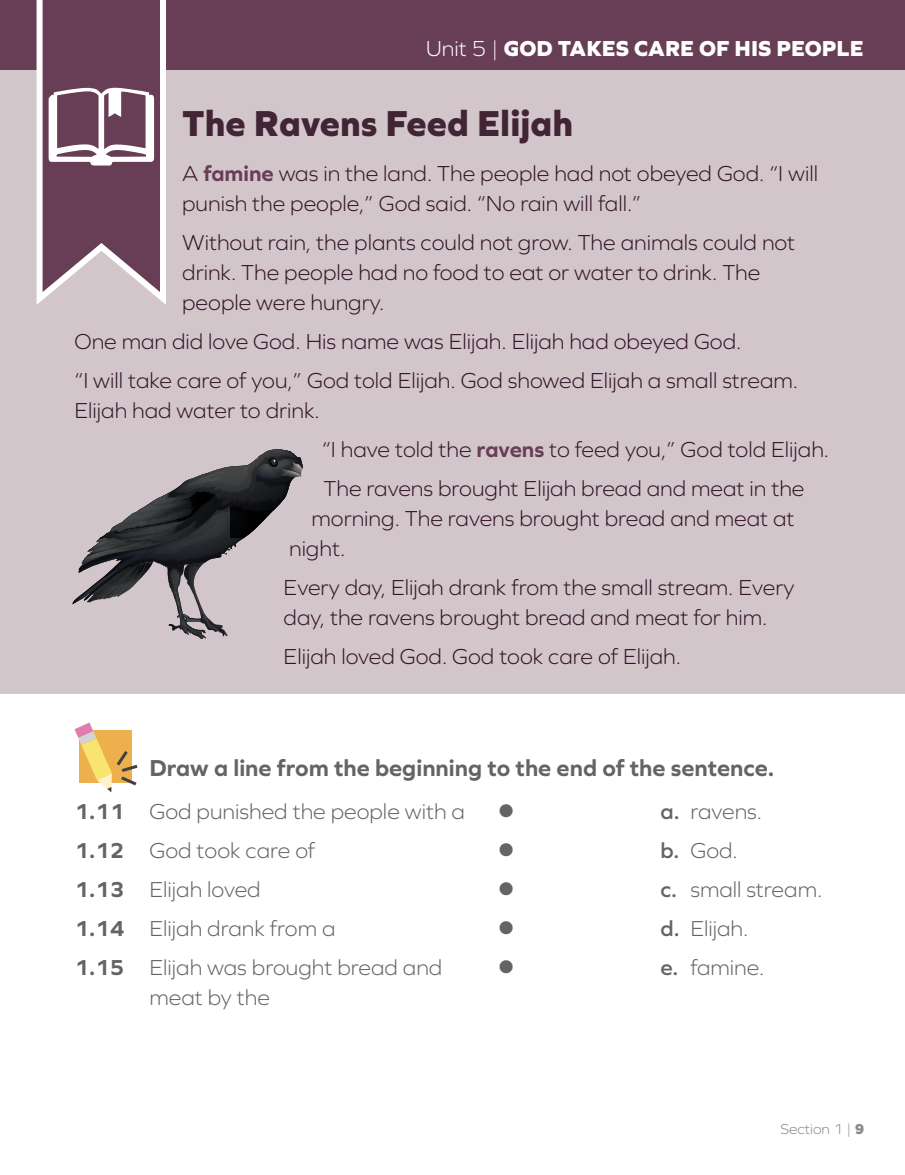
<style>
.page{position:relative;width:905px;height:1175px;background:#fff}
.page>*{position:absolute;margin:0;border:0;box-sizing:border-box;transform-origin:0 0}
.t1{font:800 37.5px "Graphie";color:#412535}
.t2{font:700 24px "Graphie";color:#636466}
.t3{font:300 22.5px/30px "Graphie";color:#331327}
.t4{font:300 22.5px/39px "Graphie";color:#636466}
.t5{font:800 22.5px "Graphie";color:#fff}
.t6{font:22.5px "Wingdings";color:#636466}
.t7{font:300 15px "Graphie";color:#87898c}
.s1{font-weight:300}
.s2{font-weight:700;color:#683d56}
.s3{font-weight:700}
.s4{font-weight:600}
.s5{font-weight:800}
</style>
<div class="page">
<div style="left:0;top:65px;width:904px;height:629px;background:#d2c6cb"></div>
<svg style="left:72px;top:450px;width:231px;height:189px"></svg>
<svg style="left:74px;top:722px;width:63px;height:70px"></svg>
<div style="left:0;top:0;width:904px;height:69px;background:#683d56"></div>
<svg style="left:34px;top:0;width:135px;height:305px"></svg>
<p class="t5" style="left:426px;top:35px;width:439px"><span class="s1">Unit 5 |</span> GOD TAKES CARE OF HIS PEOPLE</p>
<h1 class="t1" style="left:182px;top:101px;width:392px">The Ravens Feed Elijah</h1>
<p class="t3" style="left:182px;top:158px;width:637px">A <span class="s2">famine</span> was in the land. The people had not obeyed God. “I will punish the people,” God said. “No rain will fall.”</p>
<p class="t3" style="left:182px;top:227px;width:614px">Without rain, the plants could not grow. The animals could not drink. The people had no food to eat or water to drink. The people were hungry.</p>
<p class="t3" style="left:74px;top:322px;width:725px;line-height:39px">One man did love God. His name was Elijah. Elijah had obeyed God.<br>“I will take care of you,” God told Elijah. God showed Elijah a small stream.</p>
<p class="t3" style="left:74px;top:395px;width:247px">Elijah had water to drink.</p>
<p class="t3" style="left:322px;top:430px;width:508px;line-height:39px">“I have told the <span class="s2">ravens</span> to feed you,” God told Elijah.<br>The ravens brought Elijah bread and meat in the</p>
<p class="t3" style="left:289px;top:503px;width:507px;text-indent:22px">morning. The ravens brought bread and meat at night.</p>
<p class="t3" style="left:284px;top:572px;width:512px">Every day, Elijah drank from the small stream. Every day, the ravens brought bread and meat for him.</p>
<p class="t3" style="left:284px;top:641px;width:399px">Elijah loved God. God took care of Elijah.</p>
<p class="t2" style="left:149px;top:753px;width:626px">Draw a line from the beginning to the end of the sentence.</p>
<p class="t4" style="left:74px;top:792px;width:392px"><span class="s3">1.11</span> God punished the people with a</p>
<p class="t6" style="left:497px;top:799px;width:18px">●</p>
<p class="t4" style="left:74px;top:831px;width:242px"><span class="s3">1.12</span> God took care of</p>
<p class="t6" style="left:497px;top:838px;width:18px">●</p>
<p class="t4" style="left:74px;top:870px;width:188px"><span class="s3">1.13</span> Elijah loved</p>
<p class="t6" style="left:497px;top:877px;width:18px">●</p>
<p class="t4" style="left:74px;top:909px;width:262px"><span class="s3">1.14</span> Elijah drank from a</p>
<p class="t6" style="left:497px;top:916px;width:18px">●</p>
<p class="t4" style="left:74px;top:948px;width:369px"><span class="s3">1.15</span> Elijah was brought bread and</p>
<p class="t6" style="left:497px;top:955px;width:18px">●</p>
<p class="t4" style="left:149px;top:978px;width:122px">meat by the</p>
<p class="t4" style="left:660px;top:791px;width:163px"><span class="s4">a.</span> ravens.<br><span class="s4">b.</span> God.<br><span class="s4">c.</span> small stream. <span class="s4">d.</span> Elijah.<br><span class="s4">e.</span> famine.</p>
<p class="t7" style="left:780px;top:1120px;width:85px">Section 1 | <span class="s5">9</span></p>
</div>
